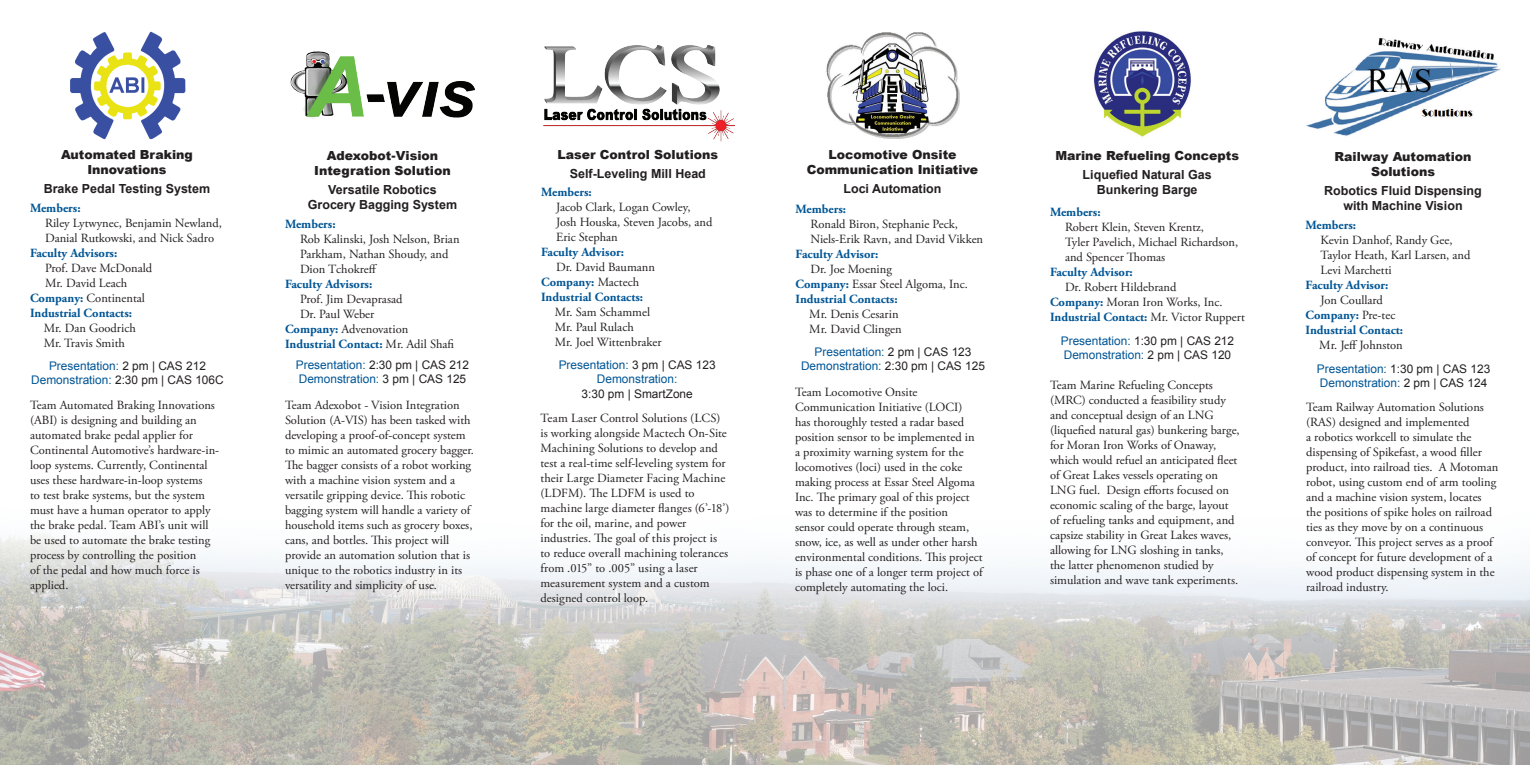
<style>
.page{position:relative;width:1530px;height:765px;background:#fff}
.page>*{position:absolute;margin:0;border:0;box-sizing:border-box;transform-origin:0 0}
.t1{font:12.5px/15px "Adobe Garamond Pro";color:#231f20}
.t2{font:700 12.5px/15px "Adobe Garamond Pro";color:#005595}
.t3{font:900 12.5px/15px "Arial";color:#231f20;text-align:center}
.t4{font:700 12.5px/15px "Arial";color:#231f20;text-align:center}
.t5{font:11.88px/14.2px "Arial";color:#005595}
.t6{font:11.88px "Arial";color:#231f20}
.s1{font-weight:700;color:#005595}
.s2{color:#231f20}
.s3{font-weight:400;color:#231f20}
</style>
<div class="page">
<img style="left:1px;top:534px;width:1529px;height:231px">
<img style="left:70px;top:31px;width:116px;height:109px">
<img style="left:1093px;top:31px;width:98px;height:106px">
<img style="left:290px;top:51px;width:185px;height:68px">
<img style="left:543px;top:45px;width:192px;height:97px">
<img style="left:1306px;top:38px;width:195px;height:98px">
<img style="left:826px;top:32px;width:134px;height:107px">
<p class="t3" style="left:61px;top:147px;width:133px">Automated Braking<br>Innovations</p>
<p class="t4" style="left:44px;top:181px;width:168px">Brake Pedal Testing System</p>
<p class="t2" style="left:30px;top:201px;width:52px">Members:</p>
<p class="t1" style="left:45px;top:216px;width:178px">Riley Lytwynec, Benjamin Newland,<br>Danial Rutkowski, and Nick Sadro</p>
<p class="t2" style="left:30px;top:246px;width:89px">Faculty Advisors:</p>
<p class="t1" style="left:45px;top:261px;width:109px">Prof. Dave McDonald</p>
<p class="t1" style="left:45px;top:276px;width:84px">Mr. David Leach</p>
<p class="t1" style="left:30px;top:291px;width:117px"><span class="s1">Company:</span> Continental</p>
<p class="t2" style="left:30px;top:306px;width:104px">Industrial Contacts:</p>
<p class="t1" style="left:44px;top:321px;width:94px">Mr. Dan Goodrich<br>Mr. Travis Smith</p>
<p class="t5" style="left:31px;top:359px;width:194px;text-align:center">Presentation: <span class="s2">2 pm | CAS 212<br></span>Demonstration: <span class="s2">2:30 pm | CAS 106C</span></p>
<p class="t1" style="left:30px;top:398px;width:191px">Team Automated Braking Innovations (ABI) is designing and building an automated brake pedal applier for Continental Automotive’s hardware-in&shy;loop systems. Currently, Continental uses these hardware-in-loop systems<br>to test brake systems, but the system must have a human operator to apply the brake pedal. Team ABI’s unit will be used to automate the brake testing process by controlling the position<br>of the pedal and how much force is applied.</p>
<p class="t3" style="left:314px;top:148px;width:138px">Adexobot-Vision<br>Integration Solution</p>
<p class="t4" style="left:308px;top:182px;width:151px">Versatile Robotics<br>Grocery Bagging System</p>
<p class="t2" style="left:285px;top:217px;width:52px">Members:</p>
<p class="t1" style="left:300px;top:232px;width:161px">Rob Kalinski, Josh Nelson, Brian<br>Parkham, Nathan Shoudy, and<br>Dion Tchokreff</p>
<p class="t2" style="left:285px;top:277px;width:89px">Faculty Advisors:</p>
<p class="t1" style="left:300px;top:292px;width:104px">Prof. Jim Devaprasad</p>
<p class="t1" style="left:300px;top:307px;width:76px">Dr. Paul Weber</p>
<p class="t1" style="left:285px;top:322px;width:125px"><span class="s1">Company:</span> Advenovation</p>
<p class="t2" style="left:285px;top:337px;width:171px">Industrial Contact: <span class="s3">Mr. Adil Shafi</span></p>
<p class="t5" style="left:296px;top:358px;width:175px">Presentation: <span class="s2">2:30 pm | CAS 212<br></span>Demonstration: <span class="s2">3 pm | CAS 125</span></p>
<p class="t1" style="left:285px;top:398px;width:191px">Team Adexobot - Vision Integration Solution (A-VIS) has been tasked with developing a proof-of-concept system to mimic an automated grocery bagger.<br>The bagger consists of a robot working with a machine vision system and a versatile gripping device. This robotic bagging system will handle a variety of household items such as grocery boxes, cans, and bottles. This project will provide an automation solution that is unique to the robotics industry in its versatility and simplicity of use.</p>
<p class="t3" style="left:558px;top:147px;width:162px">Laser Control Solutions</p>
<p class="t4" style="left:570px;top:166px;width:138px">Self-Leveling Mill Head</p>
<p class="t2" style="left:541px;top:184px;width:52px">Members:</p>
<p class="t1" style="left:556px;top:200px;width:158px">Jacob Clark, Logan Cowley,<br>Josh Houska, Steven Jacobs, and<br>Eric Stephan</p>
<p class="t2" style="left:541px;top:244px;width:84px">Faculty Advisor:</p>
<p class="t2" style="left:541px;top:259px;width:115px;text-indent:15px"><span class="s3">Dr. David Baumann<br></span>Company: <span class="s3">Mactech<br></span>Industrial Contacts:</p>
<p class="t1" style="left:555px;top:305px;width:108px">Mr. Sam Schammel<br>Mr. Paul Rulach<br>Mr. Joel Wittenbraker</p>
<p class="t5" style="left:559px;top:358px;width:158px;text-align:center">Presentation: <span class="s2">3 pm | CAS 123<br></span>Demonstration:</p>
<p class="t6" style="left:582px;top:386px;width:113px">3:30 pm | SmartZone</p>
<p class="t1" style="left:540px;top:411px;width:191px">Team Laser Control Solutions (LCS) is working alongside Mactech On-Site Machining Solutions to develop and test a real-time self-leveling system for their Large Diameter Facing Machine (LDFM). The LDFM is used to machine large diameter flanges (6’-18’) for the oil, marine, and power industries. The goal of this project is to reduce overall machining tolerances from .015” to .005” using a laser measurement system and a custom designed control loop.</p>
<p class="t3" style="left:807px;top:147px;width:173px">Locomotive Onsite<br>Communication Initiative</p>
<p class="t4" style="left:843px;top:182px;width:100px">Loci Automation</p>
<p class="t2" style="left:796px;top:201px;width:52px">Members:</p>
<p class="t1" style="left:811px;top:217px;width:174px">Ronald Biron, Stephanie Peck,<br>Niels-Erik Ravn, and David Vikken</p>
<p class="t2" style="left:796px;top:246px;width:84px">Faculty Advisor:</p>
<p class="t1" style="left:796px;top:262px;width:174px;text-indent:15px">Dr. Joe Moening<br><span class="s1">Company:</span> Essar Steel Algoma, Inc.<br><span class="s1">Industrial Contacts:</span></p>
<p class="t1" style="left:809px;top:307px;width:94px">Mr. Denis Cesarin<br>Mr. David Clingen</p>
<p class="t5" style="left:801px;top:344px;width:185px;text-align:center">Presentation: <span class="s2">2 pm | CAS 123<br></span>Demonstration: <span class="s2">2:30 pm | CAS 125</span></p>
<p class="t1" style="left:795px;top:385px;width:189px">Team Locomotive Onsite Communication Initiative (LOCI)<br>has thoroughly tested a radar based position sensor to be implemented in a proximity warning system for the locomotives (loci) used in the coke making process at Essar Steel Algoma Inc. The primary goal of this project was to determine if the position<br>sensor could operate through steam, snow, ice, as well as under other harsh environmental conditions. This project is phase one of a longer term project of completely automating the loci.</p>
<p class="t3" style="left:1055px;top:148px;width:185px">Marine Refueling Concepts</p>
<p class="t4" style="left:1083px;top:167px;width:131px">Liquefied Natural Gas<br>Bunkering Barge</p>
<p class="t2" style="left:1050px;top:205px;width:52px">Members:</p>
<p class="t1" style="left:1065px;top:220px;width:175px">Robert Klein, Steven Krentz,<br>Tyler Pavelich, Michael Richardson, and Spencer Thomas</p>
<p class="t2" style="left:1050px;top:265px;width:84px">Faculty Advisor:</p>
<p class="t1" style="left:1050px;top:280px;width:196px;text-indent:15px">Dr. Robert Hildebrand<br><span class="s1">Company:</span> Moran Iron Works, Inc.<br><span class="s1">Industrial Contact:</span> Mr. Victor Ruppert</p>
<p class="t5" style="left:1061px;top:334px;width:175px">Presentation: <span class="s2">1:30 pm | CAS 212<br></span>Demonstration: <span class="s2">2 pm | CAS 120</span></p>
<p class="t1" style="left:1050px;top:378px;width:191px">Team Marine Refueling Concepts (MRC) conducted a feasibility study and conceptual design of an LNG (liquefied natural gas) bunkering barge, for Moran Iron Works of Onaway, which would refuel an anticipated fleet of Great Lakes vessels operating on LNG fuel. Design efforts focused on economic scaling of the barge, layout of refueling tanks and equipment, and capsize stability in Great Lakes waves, allowing for LNG sloshing in tanks, the latter phenomenon studied by simulation and wave tank experiments.</p>
<p class="t3" style="left:1335px;top:149px;width:139px">Railway Automation<br>Solutions</p>
<p class="t4" style="left:1324px;top:183px;width:159px">Robotics Fluid Dispensing with Machine Vision</p>
<p class="t2" style="left:1306px;top:218px;width:52px">Members:</p>
<p class="t1" style="left:1321px;top:233px;width:151px">Kevin Danhof, Randy Gee,<br>Taylor Heath, Karl Larsen, and<br>Levi Marchetti</p>
<p class="t2" style="left:1306px;top:278px;width:84px">Faculty Advisor:</p>
<p class="t2" style="left:1306px;top:293px;width:99px;text-indent:15px"><span class="s3">Jon Coullard<br></span>Company: <span class="s3">Pre-tec<br></span>Industrial Contact:</p>
<p class="t1" style="left:1319px;top:338px;width:85px">Mr. Jeff Johnston</p>
<p class="t5" style="left:1317px;top:362px;width:175px">Presentation: <span class="s2">1:30 pm | CAS 123<br></span>Demonstration: <span class="s2">2 pm | CAS 124</span></p>
<p class="t1" style="left:1306px;top:400px;width:194px">Team Railway Automation Solutions (RAS) designed and implemented<br>a robotics workcell to simulate the dispensing of Spikefast, a wood filler product, into railroad ties. A Motoman robot, using custom end of arm tooling and a machine vision system, locates the positions of spike holes on railroad ties as they move by on a continuous conveyor. This project serves as a proof of concept for future development of a wood product dispensing system in the railroad industry.</p>
</div>
